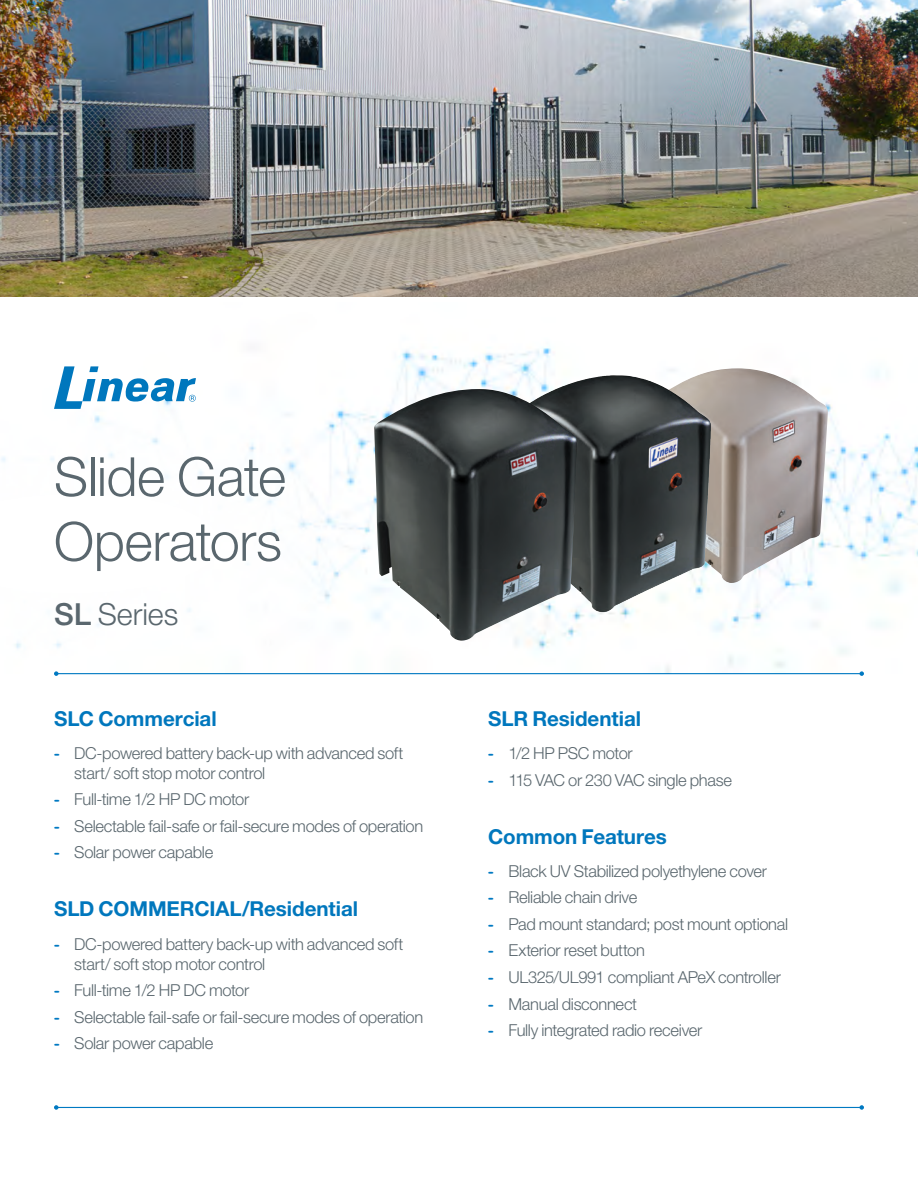
<style>
.page{position:relative;width:918px;height:1188px;background:#fff}
.page>*{position:absolute;margin:0;border:0;box-sizing:border-box;transform-origin:0 0}
.t1{font:300 54px/64.8px "Helvetica Neue LT Std";letter-spacing:-.01em;color:#5a676e}
.t2{font:300 30.45px "Helvetica Neue LT Std";color:#5a676e}
.t3{font:700 20.55px "Helvetica Neue LT Std";letter-spacing:-.005em;color:#0077bd}
.t4{font:300 16.5px/19.8px "Helvetica Neue LT Std";letter-spacing:-.02em;color:#5a676e}
.s1{font-weight:500}
.s2{font-family:"Arial Rounded MT Bold";font-weight:400;color:#0079c2}
</style>
<div class="page">
<img style="left:399px;top:347px;width:519px;height:326px">
<svg style="left:1px;top:374px;width:406px;height:301px"></svg>
<svg style="left:54px;top:366px;width:142px;height:43px"></svg>
<hr style="left:56px;top:673px;width:806px;height:1px;background:#0079c2">
<svg style="left:860px;top:671px;width:4px;height:5px"></svg>
<svg style="left:54px;top:671px;width:4px;height:5px"></svg>
<hr style="left:56px;top:1107px;width:806px;height:1px;background:#0079c2">
<svg style="left:860px;top:1105px;width:4px;height:5px"></svg>
<svg style="left:54px;top:1105px;width:4px;height:5px"></svg>
<img style="left:651px;top:368px;width:177px;height:215px">
<img style="left:520px;top:376px;width:89px;height:164px">
<img style="left:372px;top:389px;width:205px;height:252px">
<img style="left:0;top:0;width:918px;height:297px">
<h1 class="t1" style="left:54px;top:443px;width:234px">Slide Gate<br>Operators</h1>
<h2 class="t2" style="left:54px;top:596px;width:126px"><span class="s1">SL</span> Series</h2>
<p class="t3" style="left:54px;top:706px;width:164px">SLC Commercial</p>
<p class="t4" style="left:74px;top:743px;width:330px;text-indent:-20px"><span class="s2">-</span> DC-powered battery back-up with advanced soft start/ soft stop motor control</p>
<p class="t4" style="left:54px;top:789px;width:197px"><span class="s2">-</span> Full-time 1/2 HP DC motor</p>
<p class="t4" style="left:54px;top:816px;width:371px"><span class="s2">-</span> Selectable fail-safe or fail-secure modes of operation</p>
<p class="t4" style="left:54px;top:842px;width:161px"><span class="s2">-</span> Solar power capable</p>
<p class="t3" style="left:54px;top:896px;width:306px">SLD COMMERCIAL/Residential</p>
<p class="t4" style="left:74px;top:934px;width:330px;text-indent:-20px"><span class="s2">-</span> DC-powered battery back-up with advanced soft start/ soft stop motor control</p>
<p class="t4" style="left:54px;top:980px;width:197px"><span class="s2">-</span> Full-time 1/2 HP DC motor</p>
<p class="t4" style="left:54px;top:1007px;width:371px"><span class="s2">-</span> Selectable fail-safe or fail-secure modes of operation</p>
<p class="t4" style="left:54px;top:1033px;width:161px"><span class="s2">-</span> Solar power capable</p>
<p class="t3" style="left:488px;top:706px;width:154px">SLR Residential</p>
<p class="t4" style="left:488px;top:743px;width:146px"><span class="s2">-</span> 1/2 HP PSC motor</p>
<p class="t4" style="left:488px;top:769px;width:245px"><span class="s2">-</span> 115 VAC or 230 VAC single phase</p>
<p class="t3" style="left:488px;top:824px;width:180px">Common Features</p>
<p class="t4" style="left:488px;top:861px;width:280px"><span class="s2">-</span> Black UV Stabilized polyethylene cover</p>
<p class="t4" style="left:488px;top:887px;width:150px"><span class="s2">-</span> Reliable chain drive</p>
<p class="t4" style="left:488px;top:914px;width:301px"><span class="s2">-</span> Pad mount standard; post mount optional</p>
<p class="t4" style="left:488px;top:940px;width:158px"><span class="s2">-</span> Exterior reset button</p>
<p class="t4" style="left:488px;top:967px;width:294px"><span class="s2">-</span> UL325/UL991 compliant APeX controller</p>
<p class="t4" style="left:488px;top:993px;width:150px"><span class="s2">-</span> Manual disconnect</p>
<p class="t4" style="left:488px;top:1020px;width:216px"><span class="s2">-</span> Fully integrated radio receiver</p>
</div>
